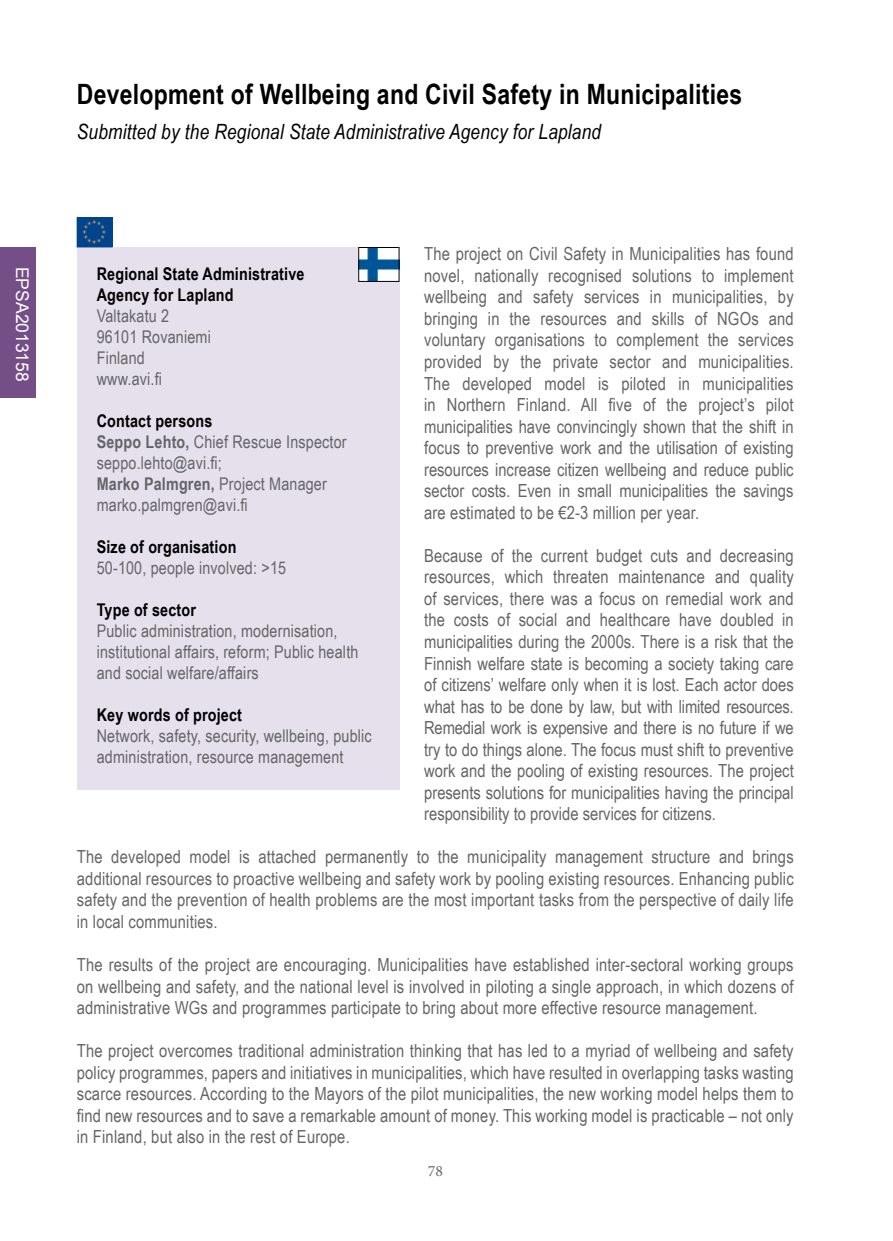
<style>
.page{position:relative;width:893px;height:1241px;background:#fff}
.page>*{position:absolute;margin:0;border:0;box-sizing:border-box;transform-origin:0 0}
.t1{font:700 28px "Arial Narrow";letter-spacing:.01em;color:#000}
.t2{font:italic 21px "Arial Narrow";letter-spacing:.01em;color:#000}
.t3{font:18.03px/21.5px "Arial Narrow";letter-spacing:.01em;color:#646567;text-align:justify}
.t4{font:17.5px/21px "Arial Narrow";letter-spacing:.01em;color:#646567}
.t5{font:700 17.5px/21px "Arial Narrow";letter-spacing:.01em;color:#000}
.t6{font:17.5px "Arial";color:#fff}
.t7{font:15.75px "Minion Pro";color:#646567}
.s1{font-weight:700;color:#000}
.s2{font-weight:700}
</style>
<div class="page">
<div style="left:0;top:247px;width:35px;height:150px;background:#744f87"></div>
<div style="left:77px;top:247px;width:322px;height:542px;background:#e6e0ec"></div>
<img style="left:360px;top:249px;width:37px;height:31px">
<div style="left:358px;top:247px;width:41px;height:35px;border:1px solid #000"></div>
<img style="left:79px;top:220px;width:31px;height:25px">
<div style="left:77px;top:218px;width:35px;height:29px;border:1px solid #00458c"></div>
<h1 class="t1" style="left:77px;top:73px;width:667px">Development of Wellbeing and Civil Safety in Municipalities</h1>
<p class="t2" style="left:77px;top:117px;width:526px">Submitted by the Regional State Administrative Agency for Lapland</p>
<p class="t3" style="left:424px;top:242px;width:371px">The project on Civil Safety in Municipalities has found novel, nationally recognised solutions to implement wellbeing and safety services in municipalities, by bringing in the resources and skills of NGOs and voluntary organisations to complement the services provided by the private sector and municipalities.<br>The developed model is piloted in municipalities in Northern Finland. All five of the project’s pilot municipalities have convincingly shown that the shift in focus to preventive work and the utilisation of existing resources increase citizen wellbeing and reduce public sector costs. Even in small municipalities the savings are estimated to be €2-3 million per year.</p>
<p class="t3" style="left:424px;top:544px;width:371px">Because of the current budget cuts and decreasing resources, which threaten maintenance and quality of services, there was a focus on remedial work and the costs of social and healthcare have doubled in municipalities during the 2000s. There is a risk that the Finnish welfare state is becoming a society taking care of citizens’ welfare only when it is lost. Each actor does what has to be done by law, but with limited resources.<br>Remedial work is expensive and there is no future if we try to do things alone. The focus must shift to preventive work and the pooling of existing resources. The project presents solutions for municipalities having the principal responsibility to provide services for citizens.</p>
<p class="t3" style="left:77px;top:845px;width:718px">The developed model is attached permanently to the municipality management structure and brings additional resources to proactive wellbeing and safety work by pooling existing resources. Enhancing public safety and the prevention of health problems are the most important tasks from the perspective of daily life in local communities.</p>
<p class="t3" style="left:77px;top:953px;width:718px">The results of the project are encouraging. Municipalities have established inter-sectoral working groups on wellbeing and safety, and the national level is involved in piloting a single approach, in which dozens of administrative WGs and programmes participate to bring about more effective resource management.</p>
<p class="t3" style="left:77px;top:1039px;width:718px">The project overcomes traditional administration thinking that has led to a myriad of wellbeing and safety policy programmes, papers and initiatives in municipalities, which have resulted in overlapping tasks wasting scarce resources. According to the Mayors of the pilot municipalities, the new working model helps them to find new resources and to save a remarkable amount of money. This working model is practicable – not only in Finland, but also in the rest of Europe.</p>
<p class="t7" style="left:428px;top:1159px;width:17px">78</p>
<p class="t6" style="left:34px;top:267px;width:116px;rotate:90deg">EPSA2013158</p>
<p class="t5" style="left:97px;top:262px;width:209px">Regional State Administrative<br>Agency for Lapland</p>
<p class="t4" style="left:97px;top:304px;width:116px">Valtakatu 2<br>96101 Rovaniemi<br>Finland www.avi.fi</p>
<p class="t4" style="left:97px;top:409px;width:251px"><span class="s1">Contact persons<br></span><span class="s2">Seppo Lehto,</span> Chief Rescue Inspector seppo.lehto@avi.fi;<br><span class="s2">Marko Palmgren,</span> Project Manager marko.palmgren@avi.fi</p>
<p class="t5" style="left:97px;top:535px;width:141px">Size of organisation</p>
<p class="t4" style="left:97px;top:556px;width:191px">50-100, people involved: &gt;15</p>
<p class="t5" style="left:97px;top:598px;width:101px">Type of sector</p>
<p class="t4" style="left:97px;top:619px;width:263px">Public administration, modernisation, institutional affairs, reform; Public health and social welfare/affairs</p>
<p class="t5" style="left:97px;top:703px;width:147px">Key words of project</p>
<p class="t4" style="left:97px;top:724px;width:276px">Network, safety, security, wellbeing, public administration, resource management</p>
</div>
